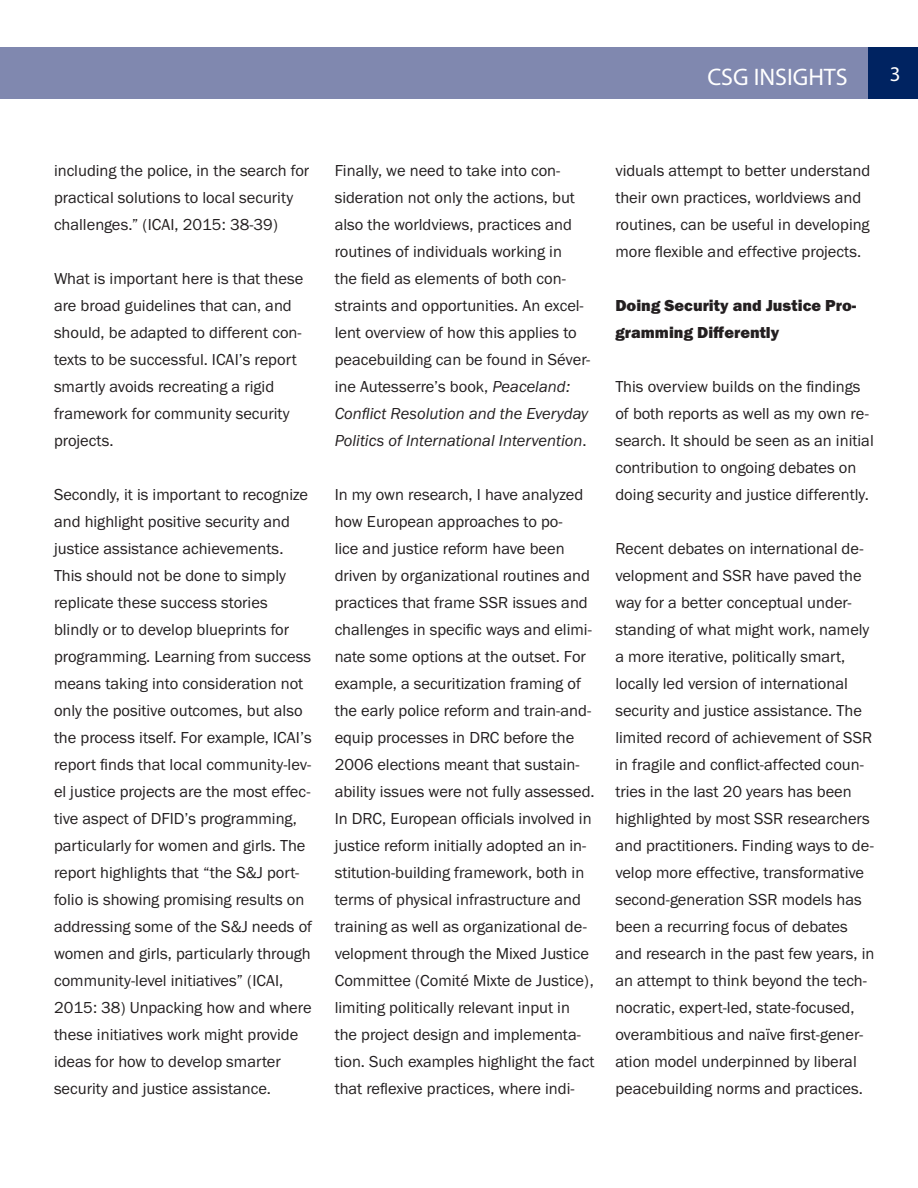
<style>
.page{position:relative;width:918px;height:1188px;background:#fff}
.page>*{position:absolute;margin:0;border:0;box-sizing:border-box;transform-origin:0 0}
.t1{font:24px "Myriad Pro";color:#fff}
.t2{font:21px "Myriad Pro";color:#fff}
.t3{font:16.5px/27px "Franklin Gothic URW Boo";color:#231f20}
.t4{font:16.5px/27px "Franklin Gothic URW Hea";color:#231f20}
.s1{font-family:"Franklin Gothic URW Boo Ita"}
</style>
<div class="page">
<div style="left:0;top:48px;width:868px;height:51px;background:#8088af"></div>
<div style="left:868px;top:48px;width:50px;height:51px;background:#002361"></div>
<h1 class="t1" style="left:707px;top:62px;width:142px">CSG INSIGHTS</h1>
<p class="t2" style="left:890px;top:61px;width:12px">3</p>
<p class="t3" style="left:54px;top:156px;width:257px">including the police, in the search for practical solutions to local security challenges.” (ICAI, 2015: 38-39)</p>
<p class="t3" style="left:54px;top:264px;width:251px">What is important here is that these are broad guidelines that can, and should, be adapted to different con&shy;texts to be successful. ICAI’s report smartly avoids recreating a rigid framework for community security projects.</p>
<p class="t3" style="left:54px;top:480px;width:260px">Secondly, it is important to recognize and highlight positive security and justice assistance achievements.<br>This should not be done to simply replicate these success stories blindly or to develop blueprints for programming. Learning from success means taking into consideration not only the positive outcomes, but also the process itself. For example, ICAI’s report finds that local community-lev&shy;el justice projects are the most effec&shy;tive aspect of DFID’s programming, particularly for women and girls. The report highlights that “the S&amp;J port&shy;folio is showing promising results on addressing some of the S&amp;J needs of women and girls, particularly through community-level initiatives” (ICAI, 2015: 38) Unpacking how and where these initiatives work might provide ideas for how to develop smarter security and justice assistance.</p>
<p class="t3" style="left:335px;top:156px;width:257px">Finally, we need to take into con&shy;sideration not only the actions, but also the worldviews, practices and routines of individuals working in<br>the field as elements of both con&shy;straints and opportunities. An excel&shy;lent overview of how this applies to peacebuilding can be found in Séver&shy;ine Autesserre’s book, <span class="s1">Peaceland:<br>Conflict Resolution and the Everyday Politics of International Intervention</span>.</p>
<p class="t3" style="left:335px;top:480px;width:261px">In my own research, I have analyzed how European approaches to po-<br>lice and justice reform have been driven by organizational routines and practices that frame SSR issues and challenges in specific ways and elimi&shy;nate some options at the outset. For example, a securitization framing of the early police reform and train-and&shy;equip processes in DRC before the 2006 elections meant that sustain&shy;ability issues were not fully assessed.<br>In DRC, European officials involved in justice reform initially adopted an in&shy;stitution-building framework, both in terms of physical infrastructure and training as well as organizational de&shy;velopment through the Mixed Justice Committee (Comité Mixte de Justice), limiting politically relevant input in the project design and implementa&shy;tion. Such examples highlight the fact that reflexive practices, where indi-</p>
<p class="t3" style="left:615px;top:156px;width:257px">viduals attempt to better understand their own practices, worldviews and routines, can be useful in developing more flexible and effective projects.</p>
<p class="t4" style="left:615px;top:291px;width:243px">Doing Security and Justice Pro&shy;gramming Differently</p>
<p class="t3" style="left:615px;top:372px;width:260px">This overview builds on the findings of both reports as well as my own re&shy;search. It should be seen as an initial contribution to ongoing debates on doing security and justice differently.</p>
<p class="t3" style="left:615px;top:534px;width:261px">Recent debates on international de&shy;velopment and SSR have paved the way for a better conceptual under&shy;standing of what might work, namely a more iterative, politically smart, locally led version of international security and justice assistance. The limited record of achievement of SSR in fragile and conflict-affected coun&shy;tries in the last 20 years has been highlighted by most SSR researchers and practitioners. Finding ways to de&shy;velop more effective, transformative second-generation SSR models has been a recurring focus of debates and research in the past few years, in an attempt to think beyond the tech&shy;nocratic, expert-led, state-focused, overambitious and naïve first-gener&shy;ation model underpinned by liberal peacebuilding norms and practices.</p>
</div>
